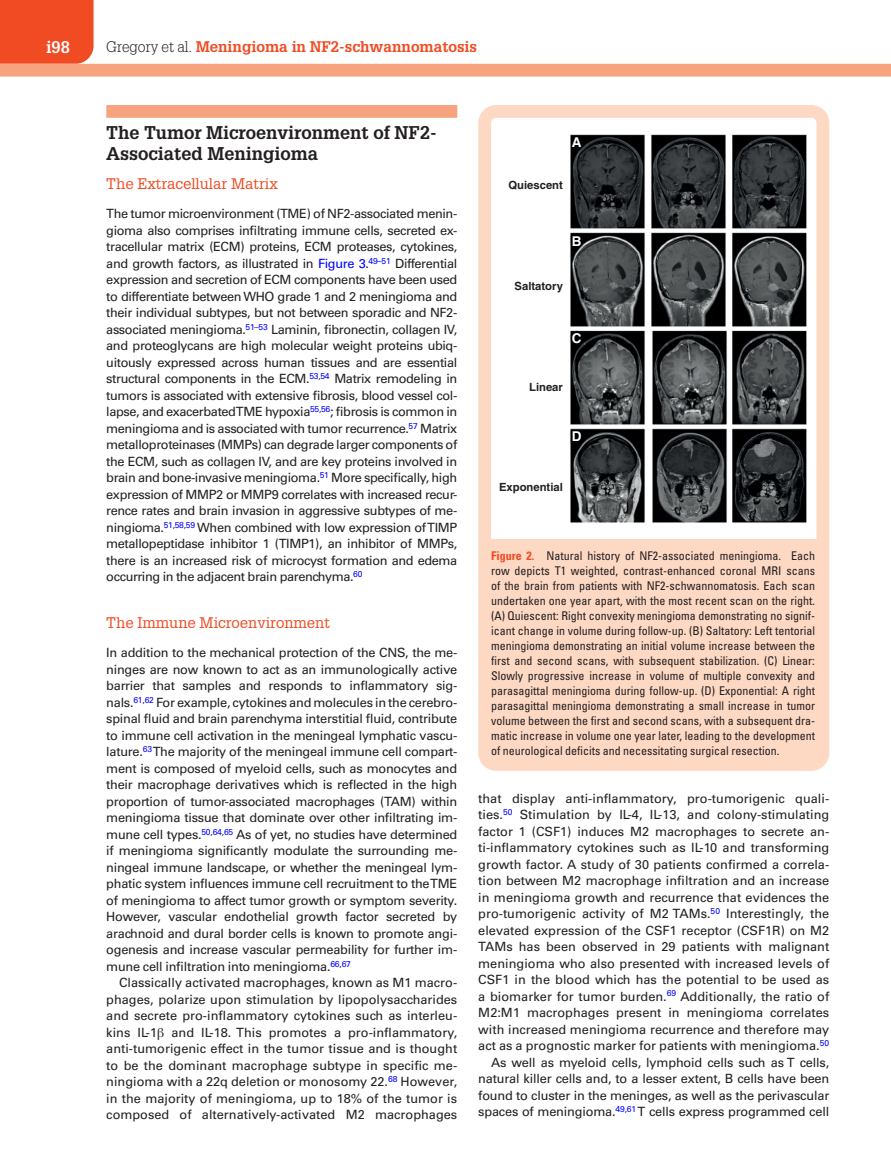
<style>
.page{position:relative;width:891px;height:1175px;background:#fff}
.page>*{position:absolute;margin:0;border:0;box-sizing:border-box;transform-origin:0 0}
.t1{font:700 18px/21px "Glypha LT Std";color:#231f20}
.t2{font:700 16.5px "Glypha LT Std";color:#fff}
.t3{font:15px "Glypha LT Std";color:#f04b22}
.t4{font:700 15px "Glypha LT Std";color:#f04b22}
.t5{font:700 13.5px "Helvetica";color:#fff}
.t6{font:12.75px/16.5px "Univers LT Std";color:#231f20;text-align:justify}
.t7{font:condensed 12px/15px "Univers LT Std";color:#231f20;text-align:justify}
.t8{font:700 11.25px "Helvetica";color:#231f20}
.s1{font-weight:300;color:#231f20}
.s2{color:#00f}
.s3{font-family:"Gandhari Unicode"}
.s4{font-weight:700;color:#f04b22}
</style>
<div class="page">
<div style="left:0;top:0;width:94px;height:64px;background:#f04b22"></div>
<div style="left:0;top:64px;width:891px;height:12px;background:#f7a37d"></div>
<div style="left:106px;top:105px;width:351px;height:13px;background:#f7a37d"></div>
<div style="left:482px;top:539px;width:344px;height:223px;background:#fdd8c3"></div>
<img style="left:570px;top:134px;width:237px;height:388px">
<div style="left:478px;top:105px;width:351px;height:666px;border:13px solid #fdd8c3;border-radius:12px"></div>
<p class="t2" style="left:46px;top:37px;width:25px">i98</p>
<p class="t4" style="left:106px;top:37px;width:372px"><span class="s1">Gregory et al.</span> Meningioma in NF2-schwannomatosis</p>
<h1 class="t1" style="left:106px;top:121px;width:332px">The Tumor Microenvironment of NF2-<br>Associated Meningioma</h1>
<p class="t3" style="left:106px;top:175px;width:173px">The Extracellular Matrix</p>
<p class="t6" style="left:106px;top:206px;width:353px">The tumor microenvironment (TME) of NF2-associated menin&shy;gioma also comprises infiltrating immune cells, secreted ex&shy;tracellular matrix (ECM) proteins, ECM proteases, cytokines, and growth factors, as illustrated in <span class="s2">Figure 3</span>.<sup>49–51</sup> Differential expression and secretion of ECM components have been used to differentiate between WHO grade 1 and 2 meningioma and their individual subtypes, but not between sporadic and NF2- associated meningioma.<sup>51–53</sup> Laminin, fibronectin, collagen IV, and proteoglycans are high molecular weight proteins ubiq&shy;uitously expressed across human tissues and are essential structural components in the ECM.<sup>53</sup><sup>,</sup><sup>54</sup> Matrix remodeling in tumors is associated with extensive fibrosis, blood vessel col&shy;lapse, and exacerbated TME hypoxia<sup>55</sup><sup>,</sup><sup>56</sup>; fibrosis is common in meningioma and is associated with tumor recurrence.<sup>57</sup> Matrix metalloproteinases (MMPs) can degrade larger components of the ECM, such as collagen IV, and are key proteins involved in brain and bone-invasive meningioma.<sup>51</sup> More specifically, high expression of MMP2 or MMP9 correlates with increased recur&shy;rence rates and brain invasion in aggressive subtypes of me&shy;ningioma.<sup>51</sup><sup>,</sup><sup>58</sup><sup>,</sup><sup>59</sup> When combined with low expression of TIMP metallopeptidase inhibitor 1 (TIMP1), an inhibitor of MMPs, there is an increased risk of microcyst formation and edema occurring in the adjacent brain parenchyma.<sup>60</sup></p>
<p class="t3" style="left:106px;top:613px;width:225px">The Immune Microenvironment</p>
<p class="t6" style="left:106px;top:644px;width:353px">In addition to the mechanical protection of the CNS, the me&shy;ninges are now known to act as an immunologically active barrier that samples and responds to inflammatory sig&shy;nals.<sup>61</sup><sup>,</sup><sup>62</sup> For example, cytokines and molecules in the cerebro&shy;spinal fluid and brain parenchyma interstitial fluid, contribute to immune cell activation in the meningeal lymphatic vascu&shy;lature.<sup>63</sup> The majority of the meningeal immune cell compart&shy;ment is composed of myeloid cells, such as monocytes and their macrophage derivatives which is reflected in the high proportion of tumor-associated macrophages (TAM) within meningioma tissue that dominate over other infiltrating im&shy;mune cell types.<sup>50</sup><sup>,</sup><sup>64</sup><sup>,</sup><sup>65</sup> As of yet, no studies have determined if meningioma significantly modulate the surrounding me&shy;ningeal immune landscape, or whether the meningeal lym&shy;phatic system influences immune cell recruitment to the TME of meningioma to affect tumor growth or symptom severity.<br>However, vascular endothelial growth factor secreted by arachnoid and dural border cells is known to promote angi&shy;ogenesis and increase vascular permeability for further im&shy;mune cell infiltration into meningioma.<sup>66</sup><sup>,</sup><sup>67</sup></p>
<p class="t6" style="left:106px;top:974px;width:353px;text-indent:13px">Classically activated macrophages, known as M1 macro&shy;phages, polarize upon stimulation by lipopolysaccharides and secrete pro-inflammatory cytokines such as interleu&shy;kins IL-1<span class="s3">β</span> and IL-18. This promotes a pro-inflammatory, anti-tumorigenic effect in the tumor tissue and is thought to be the dominant macrophage subtype in specific me&shy;ningioma with a 22q deletion or monosomy 22.<sup>68</sup> However, in the majority of meningioma, up to 18% of the tumor is composed of alternatively-activated M2 macrophages</p>
<p class="t5" style="left:572px;top:134px;width:11px">A</p>
<p class="t8" style="left:508px;top:178px;width:56px">Quiescent</p>
<p class="t5" style="left:572px;top:232px;width:11px">B</p>
<p class="t8" style="left:515px;top:280px;width:50px">Saltatory</p>
<p class="t5" style="left:572px;top:330px;width:11px">C</p>
<p class="t8" style="left:529px;top:380px;width:35px">Linear</p>
<p class="t5" style="left:572px;top:428px;width:11px">D</p>
<p class="t8" style="left:499px;top:480px;width:65px">Exponential</p>
<p class="t7" style="left:491px;top:548px;width:326px"><span class="s4">Figure 2.</span> Natural history of NF2-associated meningioma. Each row depicts T1 weighted, contrast-enhanced coronal MRI scans of the brain from patients with NF2-schwannomatosis. Each scan undertaken one year apart, with the most recent scan on the right. (A) Quiescent: Right convexity meningioma demonstrating no signif&shy;icant change in volume during follow-up. (B) Saltatory: Left tentorial meningioma demonstrating an initial volume increase between the first and second scans, with subsequent stabilization. (C) Linear:<br>Slowly progressive increase in volume of multiple convexity and parasagittal meningioma during follow-up. (D) Exponential: A right parasagittal meningioma demonstrating a small increase in tumor volume between the first and second scans, with a subsequent dra&shy;matic increase in volume one year later, leading to the development of neurological deficits and necessitating surgical resection.</p>
<p class="t6" style="left:478px;top:790px;width:353px;text-align:right">that display anti-inflammatory, pro-tumorigenic quali&shy;ties.<sup>50</sup> Stimulation by IL-4, IL-13, and colony-stimulating factor 1 (CSF1) induces M2 macrophages to secrete an&shy;ti-inflammatory cytokines such as IL-10 and transforming growth factor. A study of 30 patients confirmed a correla&shy;tion between M2 macrophage infiltration and an increase in meningioma growth and recurrence that evidences the pro-tumorigenic activity of M2 TAMs.<sup>50</sup> Interestingly, the elevated expression of the CSF1 receptor (CSF1R) on M2<br>TAMs has been observed in 29 patients with malignant meningioma who also presented with increased levels of CSF1 in the blood which has the potential to be used as a biomarker for tumor burden.<sup>69</sup> Additionally, the ratio of M2:M1 macrophages present in meningioma correlates with increased meningioma recurrence and therefore may act as a prognostic marker for patients with meningioma.<sup>50<br></sup>As well as myeloid cells, lymphoid cells such as T cells, natural killer cells and, to a lesser extent, B cells have been found to cluster in the meninges, as well as the perivascular spaces of meningioma.<sup>49</sup><sup>,</sup><sup>61</sup> T cells express programmed cell</p>
</div>
